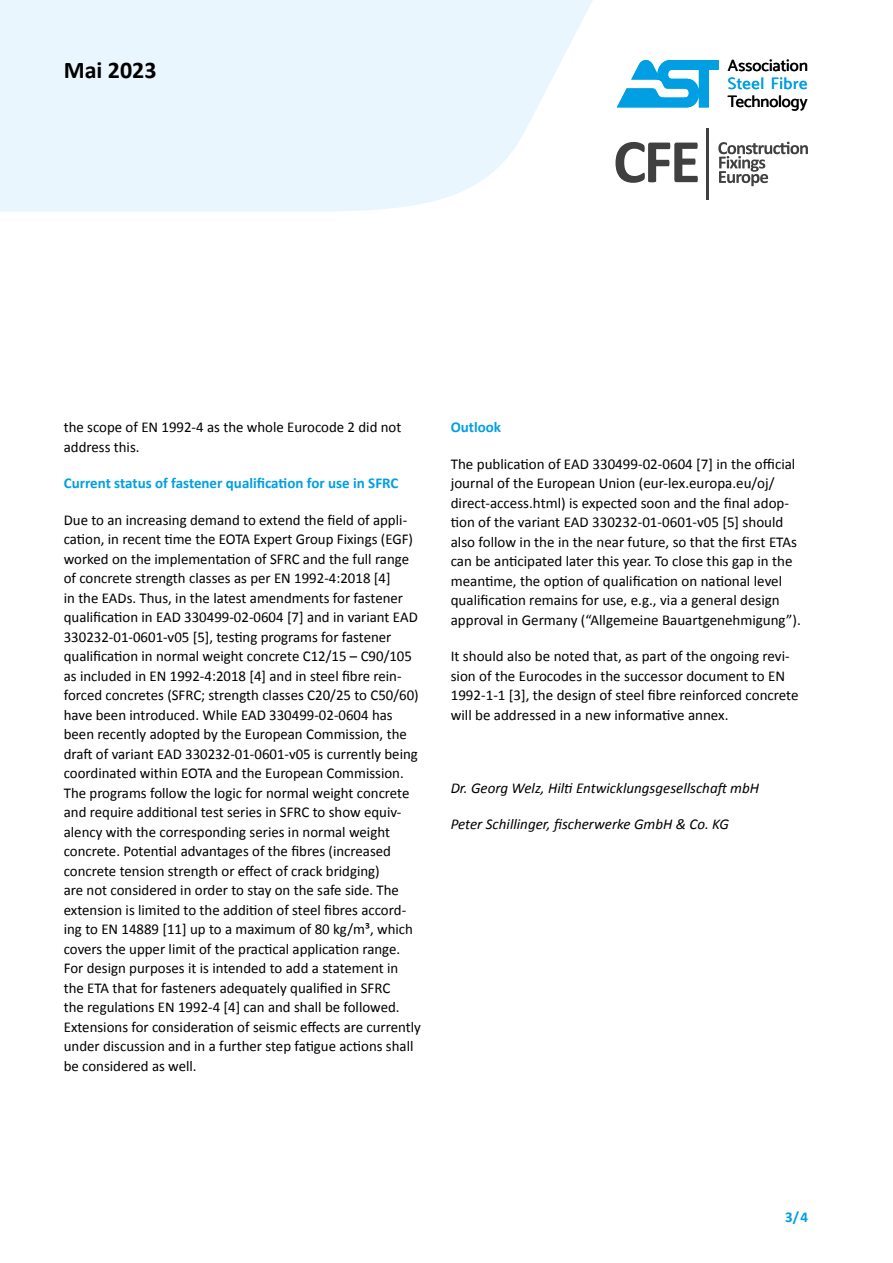
<style>
.page{position:relative;width:893px;height:1263px;background:#fff}
.page>*{position:absolute;margin:0;border:0;box-sizing:border-box;transform-origin:0 0}
.t1{font:700 24px "Calibri";color:#000}
.t2{font:500 16.5px "Catamaran";letter-spacing:-.005em;color:#000}
.t3{font:500 16.5px "Catamaran";letter-spacing:.03em;color:#009fe3}
.t4{font:15px/19.5px "Calibri";color:#000}
.t5{font:italic 15px "Calibri";color:#000}
.t6{font:700 15px "Calibri";color:#009fe3}
</style>
<div class="page">
<svg style="left:0;top:0;width:651px;height:212px"></svg>
<svg style="left:617px;top:60px;width:102px;height:47px"></svg>
<svg style="left:615px;top:142px;width:83px;height:41px"></svg>
<svg style="left:718px;top:142px;width:90px;height:44px"></svg>
<hr style="left:706px;top:128px;width:3px;height:71px;background:#404040">
<h1 class="t1" style="left:64px;top:53px;width:94px">Mai 2023</h1>
<p class="t2" style="left:728px;top:56px;width:82px">Association</p>
<p class="t3" style="left:728px;top:74px;width:81px">Steel Fibre</p>
<p class="t2" style="left:728px;top:92px;width:81px">Technology</p>
<p class="t4" style="left:64px;top:417px;width:339px">the scope of EN 1992-4 as the whole Eurocode 2 did not address this.</p>
<p class="t6" style="left:64px;top:473px;width:336px">Current status of fastener qualification for use in SFRC</p>
<p class="t4" style="left:64px;top:510px;width:359px">Due to an increasing demand to extend the field of appli&shy;cation, in recent time the EOTA Expert Group Fixings (EGF) worked on the implementation of SFRC and the full range of concrete strength classes as per EN 1992-4:2018 [4]<br>in the EADs. Thus, in the latest amendments for fastener qualification in EAD 330499-02-0604 [7] and in variant EAD 330232-01-0601-v05 [5], testing programs for fastener qualification in normal weight concrete C12/15 – C90/105 as included in EN 1992-4:2018 [4] and in steel fibre rein&shy;forced concretes (SFRC; strength classes C20/25 to C50/60) have been introduced. While EAD 330499-02-0604 has been recently adopted by the European Commission, the draft of variant EAD 330232-01-0601-v05 is currently being coordinated within EOTA and the European Commission.<br>The programs follow the logic for normal weight concrete and require additional test series in SFRC to show equiv&shy;alency with the corresponding series in normal weight concrete. Potential advantages of the fibres (increased concrete tension strength or effect of crack bridging)<br>are not considered in order to stay on the safe side. The extension is limited to the addition of steel fibres accord&shy;ing to EN 14889 [11] up to a maximum of 80 kg/m³, which covers the upper limit of the practical application range.<br>For design purposes it is intended to add a statement in the ETA that for fasteners adequately qualified in SFRC<br>the regulations EN 1992-4 [4] can and shall be followed.<br>Extensions for consideration of seismic effects are currently under discussion and in a further step fatigue actions shall be considered as well.</p>
<p class="t6" style="left:451px;top:417px;width:52px">Outlook</p>
<p class="t4" style="left:451px;top:454px;width:352px">The publication of EAD 330499-02-0604 [7] in the official journal of the European Union (eur-lex.europa.eu/oj/ direct-access.html) is expected soon and the final adop&shy;tion of the variant EAD 330232-01-0601-v05 [5] should also follow in the in the near future, so that the first ETAs can be anticipated later this year. To close this gap in the meantime, the option of qualification on national level qualification remains for use, e.g., via a general design approval in Germany (“Allgemeine Bauartgenehmigung”).</p>
<p class="t4" style="left:451px;top:646px;width:349px">It should also be noted that, as part of the ongoing revi&shy;sion of the Eurocodes in the successor document to EN 1992-1-1 [3], the design of steel fibre reinforced concrete will be addressed in a new informative annex.</p>
<p class="t5" style="left:451px;top:777px;width:310px">Dr. Georg Welz, Hilti Entwicklungsgesellschaft mbH</p>
<p class="t5" style="left:451px;top:814px;width:280px">Peter Schillinger, fischerwerke GmbH &amp; Co. KG</p>
<p class="t6" style="left:785px;top:1206px;width:24px">3/4</p>
</div>
